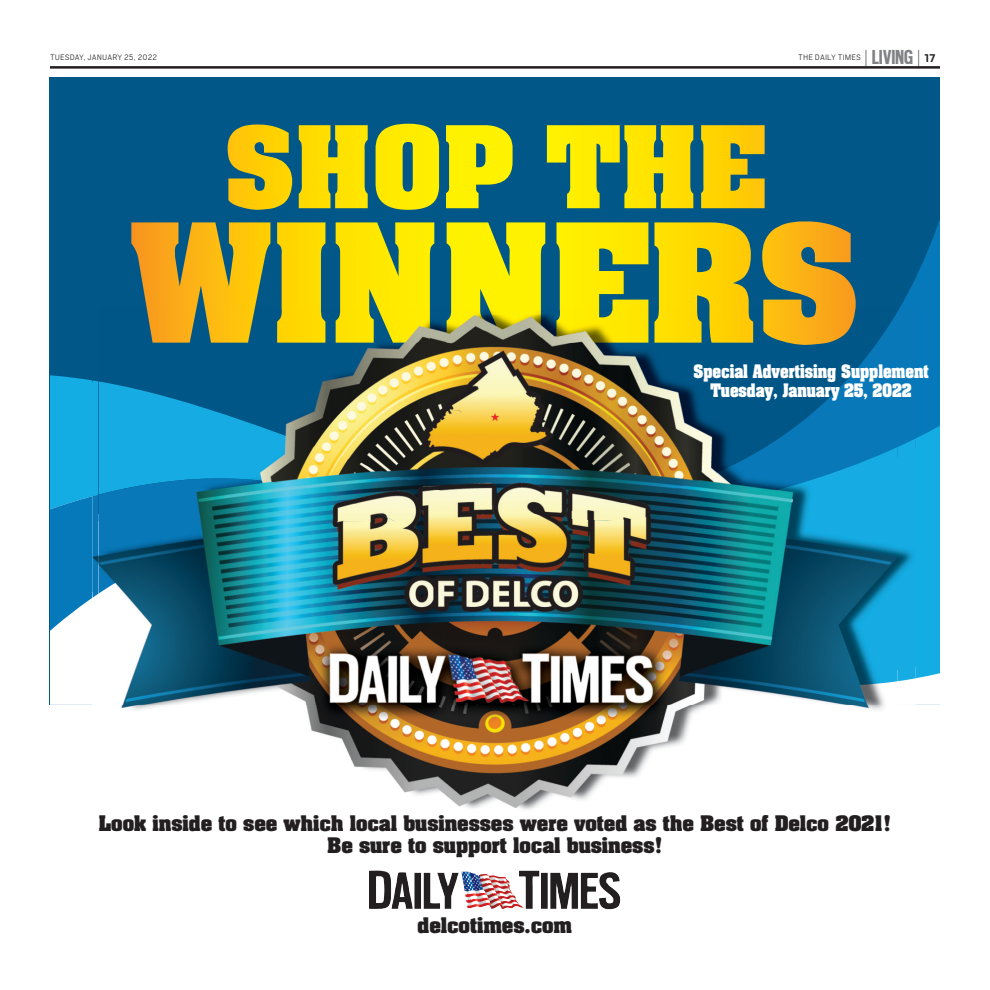
<style>
.page{position:relative;width:990px;height:990px;background:#fff}
.page>*{position:absolute;margin:0;border:0;box-sizing:border-box;transform-origin:0 0}
.t1{font:700 22.5px "Scout Cond";color:#808285}
.t2{font:700 18.38px/22.1px "Aachen";color:#231f20;text-align:center}
.t3{font:700 16px/19.1px "Aachen";color:#fff;text-align:center;scale:.88 1}
.t4{font:300 8.75px "Cub Scout";letter-spacing:.01em;color:#231f20}
.s1{font-family:"Cub Scout";font-weight:300;font-size:21.5px;color:#231f20}
.s2{font-family:"Cub Scout";font-size:12.5px;color:#231f20}
</style>
<div class="page">
<div style="left:50px;top:77px;width:890px;height:628px;background:#005788"></div>
<svg style="left:900px;top:219px;width:40px;height:156px;fill:#0579b9"></svg>
<svg style="left:50px;top:375px;width:890px;height:323px;background:#5dc0e6"></svg>
<img style="left:227px;top:123px;width:538px;height:87px">
<img style="left:131px;top:221px;width:725px;height:87px">
<img style="left:895px;top:308px;width:21px;height:73px">
<img style="left:898px;top:381px;width:18px;height:305px">
<img style="left:147px;top:308px;width:709px;height:8px">
<div style="left:92px;top:316px;width:7px;height:66px;background:#005788"></div>
<div style="left:92px;top:593px;width:7px;height:112px;background:#fff"></div>
<svg style="left:50px;top:380px;width:49px;height:251px;background:#209ed4"></svg>
<img style="left:92px;top:495px;width:7px;height:103px">
<img style="left:99px;top:686px;width:799px;height:122px">
<img style="left:99px;top:345px;width:433px;height:36px">
<img style="left:532px;top:316px;width:366px;height:65px">
<img style="left:99px;top:381px;width:799px;height:305px">
<img style="left:99px;top:478px;width:306px;height:116px">
<img style="left:148px;top:316px;width:706px;height:29px">
<img style="left:369px;top:871px;width:170px;height:38px">
<hr style="left:50px;top:66px;width:890px;height:3px;background:#231f20">
<p class="t4" style="left:50px;top:55px;width:109px">TUESDAY, JANUARY 25, 2022</p>
<p class="t4" style="left:798px;top:55px;width:65px">THE DAILY TIMES</p>
<p class="t1" style="left:865px;top:43px;width:72px"><span class="s1">|</span> LIVING <span class="s1">|</span> <span class="s2">17</span></p>
<p class="t3" style="left:694px;top:364px;width:269px">Special Advertising Supplement<br>Tuesday, January 25, 2022</p>
<p class="t2" style="left:99px;top:814px;width:794px">Look inside to see which local businesses were voted as the Best of Delco 2021!<br>Be sure to support local business!</p>
<p class="t2" style="left:418px;top:916px;width:156px">delcotimes.com</p>
</div>
